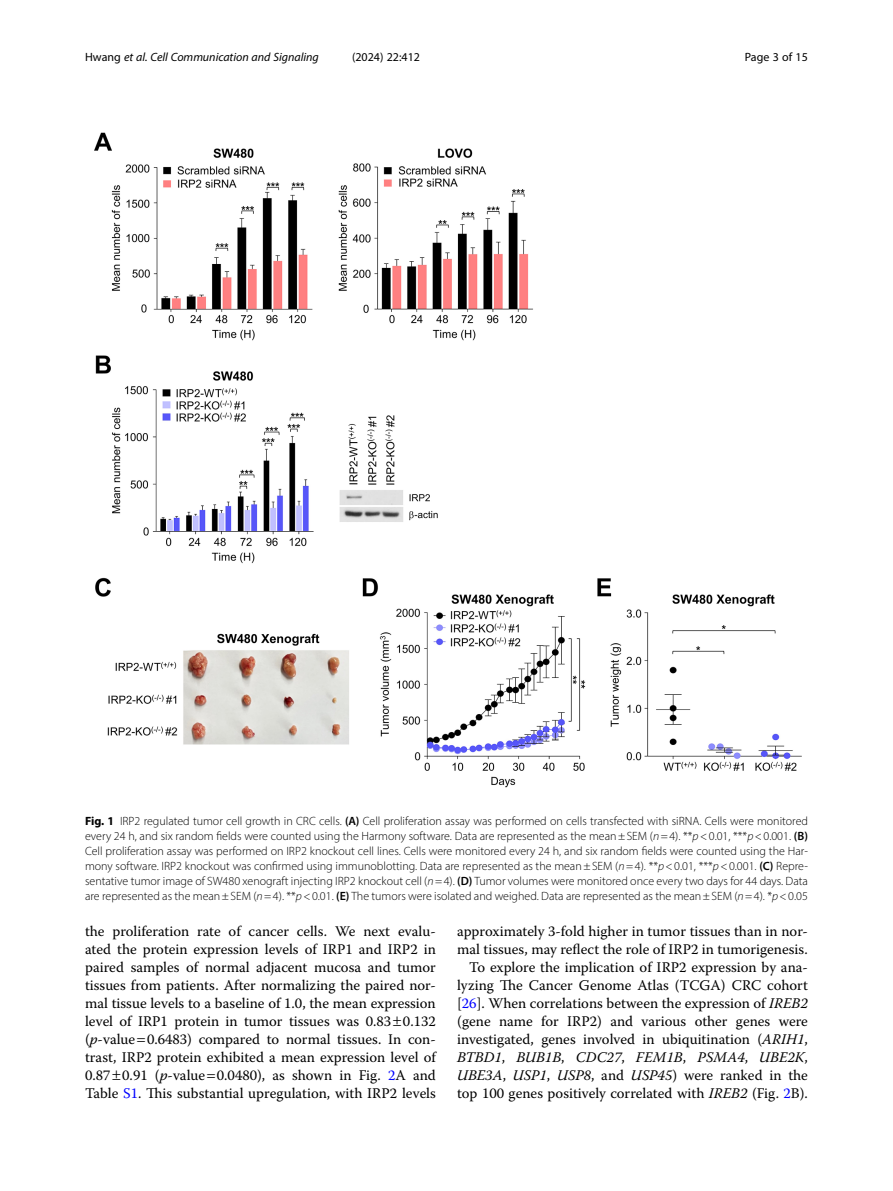
<style>
.page{position:relative;width:893px;height:1191px;background:#fff}
.page>*{position:absolute;margin:0;border:0;box-sizing:border-box;transform-origin:0 0}
.Body_Text{font:14.7px/18px "Warnock Pro";color:#000;text-align:justify}
.Body_Text_Indent{font:14.7px/18px "Warnock Pro";color:#000;text-align:justify}
.Figure_Caption{font:300 12px/15px "Myriad Pro";color:#000;text-align:justify}
.t1{font:italic 12px "Myriad Pro";color:#000}
.t2{font:12px "Myriad Pro";color:#000}
.s1{font-style:normal}
.s2{font-weight:700}
.s3{font-weight:600}
.s4{font-style:italic}
.s5{color:#00f}
</style>
<div class="page">
<img style="left:94px;top:132px;width:708px;height:656px">
<p class="t1" style="left:85px;top:50px;width:235px"><span class="s1">Hwang</span> et al. Cell Communication and Signaling</p>
<p class="t2" style="left:352px;top:50px;width:70px">(2024) 22:412</p>
<p class="t2" style="left:745px;top:50px;width:65px">Page 3 of 15</p>
<p class="Figure_Caption" style="left:85px;top:813px;width:724px"><span class="s2">Fig. 1</span> IRP2 regulated tumor cell growth in CRC cells. <span class="s3">(A)</span> Cell proliferation assay was performed on cells transfected with siRNA. Cells were monitored every 24 h, and six random fields were counted using the Harmony software. Data are represented as the mean±SEM (<span class="s4">n</span>=4). **<span class="s4">p</span>&lt;0.01, ***<span class="s4">p</span>&lt;0.001. <span class="s3">(B)<br></span>Cell proliferation assay was performed on IRP2 knockout cell lines. Cells were monitored every 24 h, and six random fields were counted using the Har&shy;mony software. IRP2 knockout was confirmed using immunoblotting. Data are represented as the mean±SEM (<span class="s4">n</span>=4). **<span class="s4">p</span>&lt;0.01, ***<span class="s4">p</span>&lt;0.001. <span class="s3">(C)</span> Repre&shy;sentative tumor image of SW480 xenograft injecting IRP2 knockout cell (<span class="s4">n</span>=4). <span class="s3">(D)</span> Tumor volumes were monitored once every two days for 44 days. Data are represented as the mean±SEM (<span class="s4">n</span>=4). **<span class="s4">p</span>&lt;0.01. <span class="s3">(E)</span> The tumors were isolated and weighed. Data are represented as the mean±SEM (<span class="s4">n</span>=4). *<span class="s4">p</span>&lt;0.05</p>
<p class="Body_Text" style="left:85px;top:922px;width:352px">the proliferation rate of cancer cells. We next evalu&shy;ated the protein expression levels of IRP1 and IRP2 in paired samples of normal adjacent mucosa and tumor tissues from patients. After normalizing the paired nor&shy;mal tissue levels to a baseline of 1.0, the mean expression level of IRP1 protein in tumor tissues was 0.83 0.132 (<span class="s4">p</span>-value 0.6483) compared to normal tissues. In con&shy;trast, IRP2 protein exhibited a mean expression level of 0.87 0.91 (<span class="s4">p</span>-value 0.0480), as shown in Fig. <span class="s5">2</span>A and Table <span class="s5">S1</span>. This substantial upregulation, with IRP2 levels</p>
<p class="Body_Text" style="left:457px;top:922px;width:352px">approximately 3-fold higher in tumor tissues than in nor&shy;mal tissues, may reflect the role of IRP2 in tumorigenesis.</p>
<p class="Body_Text_Indent" style="left:457px;top:958px;width:352px;text-indent:12px">To explore the implication of IRP2 expression by ana&shy;lyzing The Cancer Genome Atlas (TCGA) CRC cohort [<span class="s5">26</span>]. When correlations between the expression of <span class="s4">IREB2 </span>(gene name for IRP2) and various other genes were investigated, genes involved in ubiquitination (<span class="s4">ARIH1</span>, <span class="s4">BTBD1</span>, <span class="s4">BUB1B</span>, <span class="s4">CDC27</span>, <span class="s4">FEM1B</span>, <span class="s4">PSMA4</span>, <span class="s4">UBE2K</span>, <span class="s4">UBE3A</span>, <span class="s4">USP1</span>, <span class="s4">USP8</span>, and <span class="s4">USP45</span>) were ranked in the top 100 genes positively correlated with <span class="s4">IREB2</span> (Fig. <span class="s5">2</span>B).</p>
</div>
